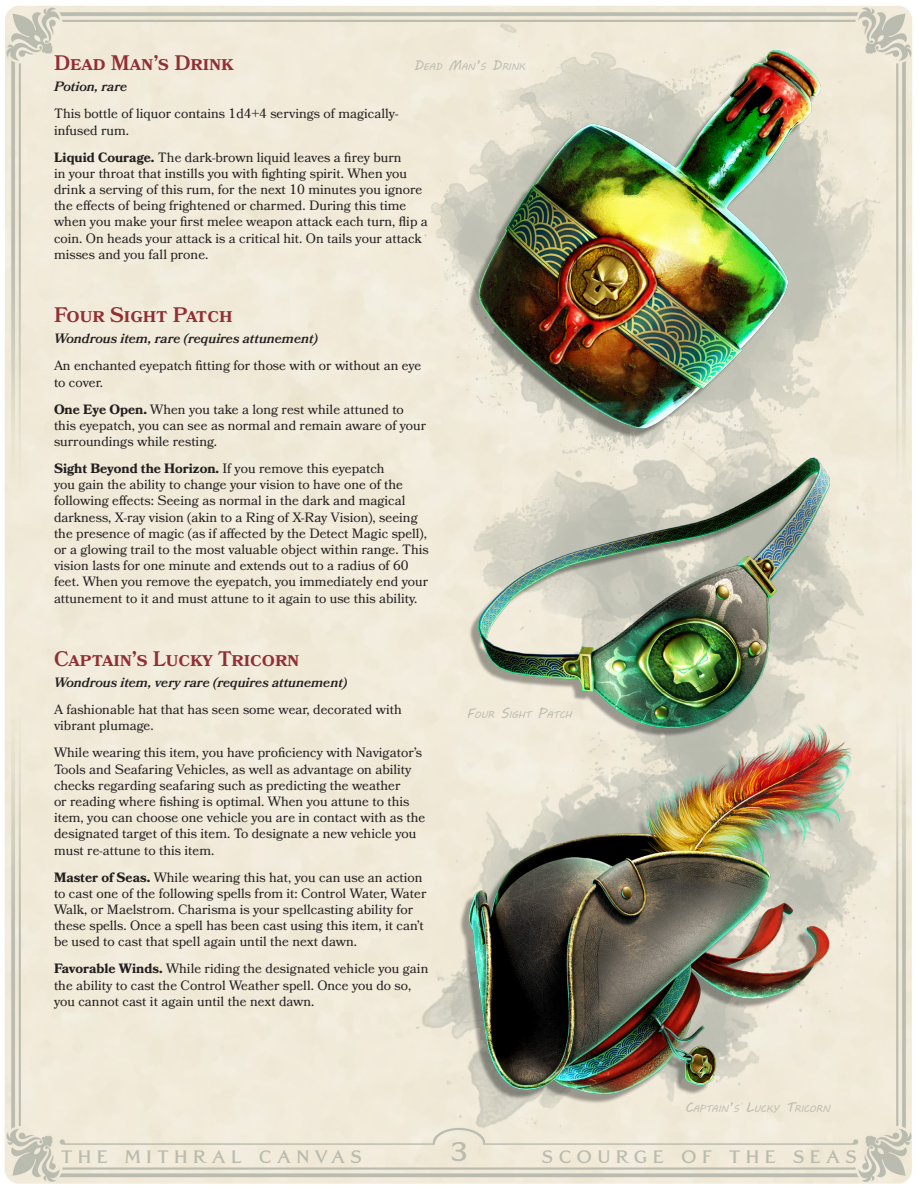
<style>
.page{position:relative;width:918px;height:1188px;background:#fff}
.page>*{position:absolute;margin:0;border:0;box-sizing:border-box;transform-origin:0 0}
.t1{font:700 27px "Grand Central";color:#babbaf}
.Item_Name{font:600 21px "Bookmania";color:#912f33}
.t2{font:700 18px "Grand Central";letter-spacing:.3em;color:#babbaf}
.Body_Text{font:13.5px/16.2px "Bookmania";color:#231f20}
.Item_Type{font:italic 600 13.5px "Bookmania";color:#231f20}
.Label{font:9.45px "MV Boli";color:#babbaf}
.s1{font-weight:700}
.s2{font-size:13.5px}
</style>
<div class="page">
<div style="left:4px;top:5px;width:908px;height:1179px;background:#f1ead9"></div>
<img style="left:4px;top:270px;width:43px;height:140px">
<img style="left:383px;top:19px;width:530px;height:273px">
<div style="left:346px;top:292px;width:567px;height:249px;background:#f1ebda"></div>
<img style="left:270px;top:541px;width:642px;height:643px">
<img style="left:438px;top:5px;width:466px;height:453px">
<img style="left:453px;top:402px;width:404px;height:294px">
<img style="left:439px;top:696px;width:435px;height:436px">
<p class="Item_Name" style="left:54px;top:50px;width:181px">Dead Man’s Drink</p>
<p class="Item_Type" style="left:54px;top:79px;width:75px">Potion, rare</p>
<p class="Body_Text" style="left:54px;top:106px;width:346px">This bottle of liquor contains 1d4+4 servings of magically&shy;infused rum.</p>
<p class="Body_Text" style="left:54px;top:149px;width:375px"><span class="s1">Liquid Courage.</span> The dark-brown liquid leaves a firey burn<br>in your throat that instills you with fighting spirit. When you drink a serving of this rum, for the next 10 minutes you ignore the effects of being frightened or charmed. During this time when you make your first melee weapon attack each turn, flip a coin. On heads your attack is a critical hit. On tails your attack misses and you fall prone.</p>
<p class="Label" style="left:414px;top:60px;width:113px"><span class="s2">D</span>EAD <span class="s2">M</span>AN<span class="s2">’</span>S <span class="s2">D</span>RINK</p>
<p class="Item_Name" style="left:54px;top:302px;width:180px">Four Sight Patch</p>
<p class="Item_Type" style="left:54px;top:331px;width:265px">Wondrous item, rare (requires attunement)</p>
<p class="Body_Text" style="left:54px;top:358px;width:369px">An enchanted eyepatch fitting for those with or without an eye to cover.</p>
<p class="Body_Text" style="left:54px;top:401px;width:374px"><span class="s1">One Eye Open.</span> When you take a long rest while attuned to this eyepatch, you can see as normal and remain aware of your surroundings while resting.</p>
<p class="Body_Text" style="left:54px;top:460px;width:376px"><span class="s1">Sight Beyond the Horizon.</span> If you remove this eyepatch<br>you gain the ability to change your vision to have one of the following effects: Seeing as normal in the dark and magical darkness, X-ray vision (akin to a Ring of X-Ray Vision), seeing the presence of magic (as if affected by the Detect Magic spell), or a glowing trail to the most valuable object within range. This vision lasts for one minute and extends out to a radius of 60 feet. When you remove the eyepatch, you immediately end your attunement to it and must attune to it again to use this ability.</p>
<p class="Item_Name" style="left:54px;top:646px;width:247px">Captain’s Lucky Tricorn</p>
<p class="Item_Type" style="left:54px;top:675px;width:295px">Wondrous item, very rare (requires attunement)</p>
<p class="Body_Text" style="left:54px;top:701px;width:349px">A fashionable hat that has seen some wear, decorated with vibrant plumage.</p>
<p class="Body_Text" style="left:54px;top:745px;width:373px">While wearing this item, you have proficiency with Navigator’s Tools and Seafaring Vehicles, as well as advantage on ability checks regarding seafaring such as predicting the weather<br>or reading where fishing is optimal. When you attune to this item, you can choose one vehicle you are in contact with as the designated target of this item. To designate a new vehicle you must re-attune to this item.</p>
<p class="Body_Text" style="left:54px;top:869px;width:374px"><span class="s1">Master of Seas.</span> While wearing this hat, you can use an action to cast one of the following spells from it: Control Water, Water Walk, or Maelstrom. Charisma is your spellcasting ability for these spells. Once a spell has been cast using this item, it can’t be used to cast that spell again until the next dawn.</p>
<p class="Body_Text" style="left:54px;top:961px;width:376px"><span class="s1">Favorable Winds.</span> While riding the designated vehicle you gain the ability to cast the Control Weather spell. Once you do so, you cannot cast it again until the next dawn.</p>
<p class="Label" style="left:467px;top:709px;width:106px"><span class="s2">F</span>OUR <span class="s2">S</span>IGHT <span class="s2">P</span>ATCH</p>
<p class="Label" style="left:685px;top:1103px;width:147px"><span class="s2">C</span>APTAIN<span class="s2">’</span>S <span class="s2">L</span>UCKY <span class="s2">T</span>RICORN</p>
<h3 class="t2" style="left:61px;top:1146px;width:302px">THE MITHRAL CANVAS</h3>
<h1 class="t1" style="left:451px;top:1135px;width:18px">3</h1>
<h3 class="t2" style="left:542px;top:1146px;width:317px">SCOURGE OF THE SEAS</h3>
</div>
